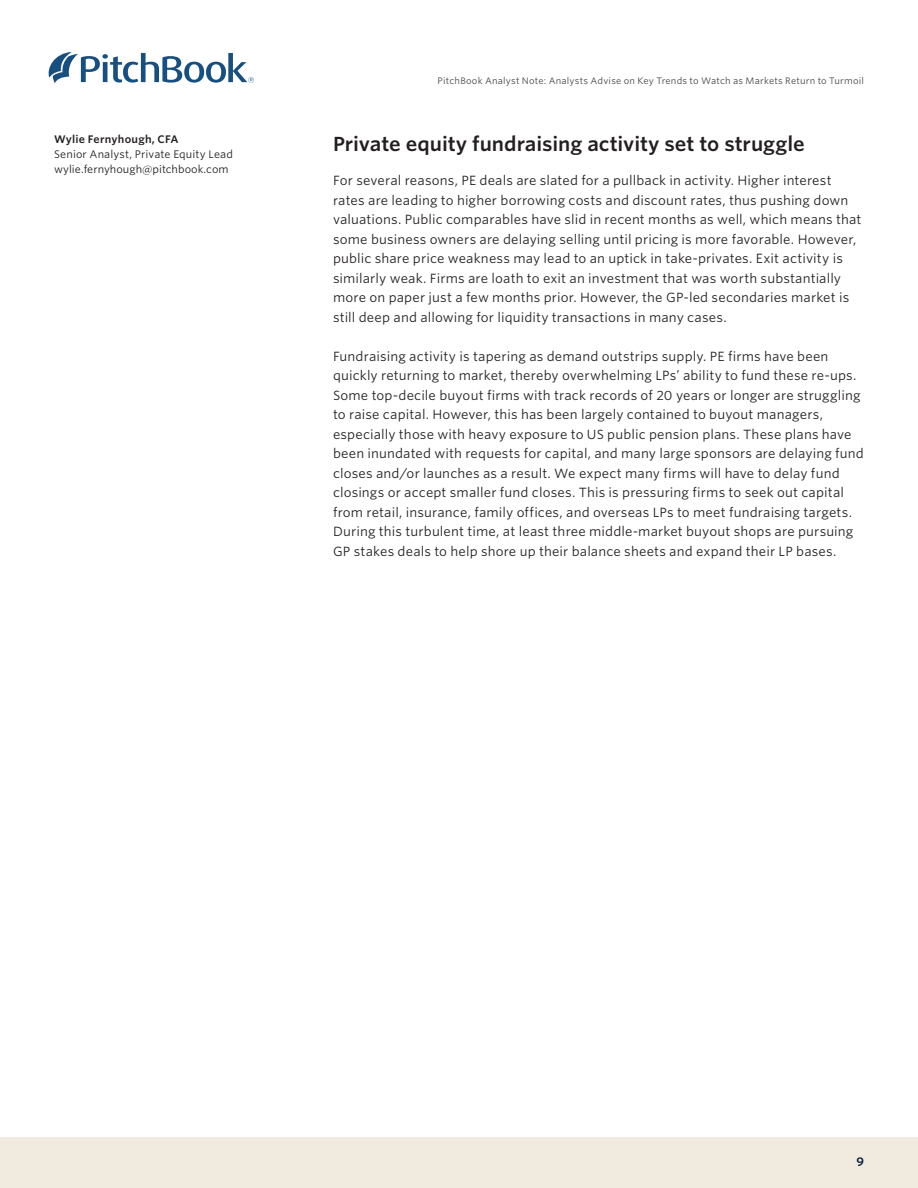
<style>
.page{position:relative;width:918px;height:1188px;background:#fff}
.page>*{position:absolute;margin:0;border:0;box-sizing:border-box;transform-origin:0 0}
.AN_Section_title{font:600 19.5px "Whitney S Sm";letter-spacing:-.005em;color:#231f20}
.AN_Body_copy{font:12.75px/19.5px "Whitney S Sm";letter-spacing:.01em;color:#231f20}
.t1{font:600 12px "Whitney S Sm";color:#051c38}
.t2{font:10.5px/15px "Whitney S Sm";letter-spacing:.005em;color:#231f20}
.t3{font:9px "Whitney S Sm";letter-spacing:.02em;color:#484643}
.s1{font-weight:600}
</style>
<div class="page">
<svg style="left:49px;top:52px;width:205px;height:31px"></svg>
<div style="left:0;top:1137px;width:918px;height:51px;background:#f0ebde"></div>
<p class="t2" style="left:54px;top:132px;width:181px"><span class="s1">Wylie Fernyhough, CFA<br></span>Senior Analyst, Private Equity Lead</p>
<p class="t2" style="left:54px;top:162px;width:176px">wylie.fernyhough@pitchbook.com</p>
<p class="t3" style="left:438px;top:75px;width:428px">PitchBook Analyst Note: Analysts Advise on Key Trends to Watch as Markets Return to Turmoil</p>
<p class="AN_Section_title" style="left:333px;top:130px;width:473px">Private equity fundraising activity set to struggle</p>
<p class="AN_Body_copy" style="left:333px;top:170px;width:530px">For several reasons, PE deals are slated for a pullback in activity. Higher interest rates are leading to higher borrowing costs and discount rates, thus pushing down valuations. Public comparables have slid in recent months as well, which means that some business owners are delaying selling until pricing is more favorable. However, public share price weakness may lead to an uptick in take-privates. Exit activity is similarly weak. Firms are loath to exit an investment that was worth substantially more on paper just a few months prior. However, the GP-led secondaries market is still deep and allowing for liquidity transactions in many cases.</p>
<p class="AN_Body_copy" style="left:333px;top:346px;width:532px">Fundraising activity is tapering as demand outstrips supply. PE firms have been quickly returning to market, thereby overwhelming LPs’ ability to fund these re-ups.<br>Some top-decile buyout firms with track records of 20 years or longer are struggling to raise capital. However, this has been largely contained to buyout managers, especially those with heavy exposure to US public pension plans. These plans have been inundated with requests for capital, and many large sponsors are delaying fund closes and/or launches as a result. We expect many firms will have to delay fund closings or accept smaller fund closes. This is pressuring firms to seek out capital from retail, insurance, family offices, and overseas LPs to meet fundraising targets.<br>During this turbulent time, at least three middle-market buyout shops are pursuing GP stakes deals to help shore up their balance sheets and expand their LP bases.</p>
<p class="t1" style="left:856px;top:1153px;width:9px">9</p>
</div>
